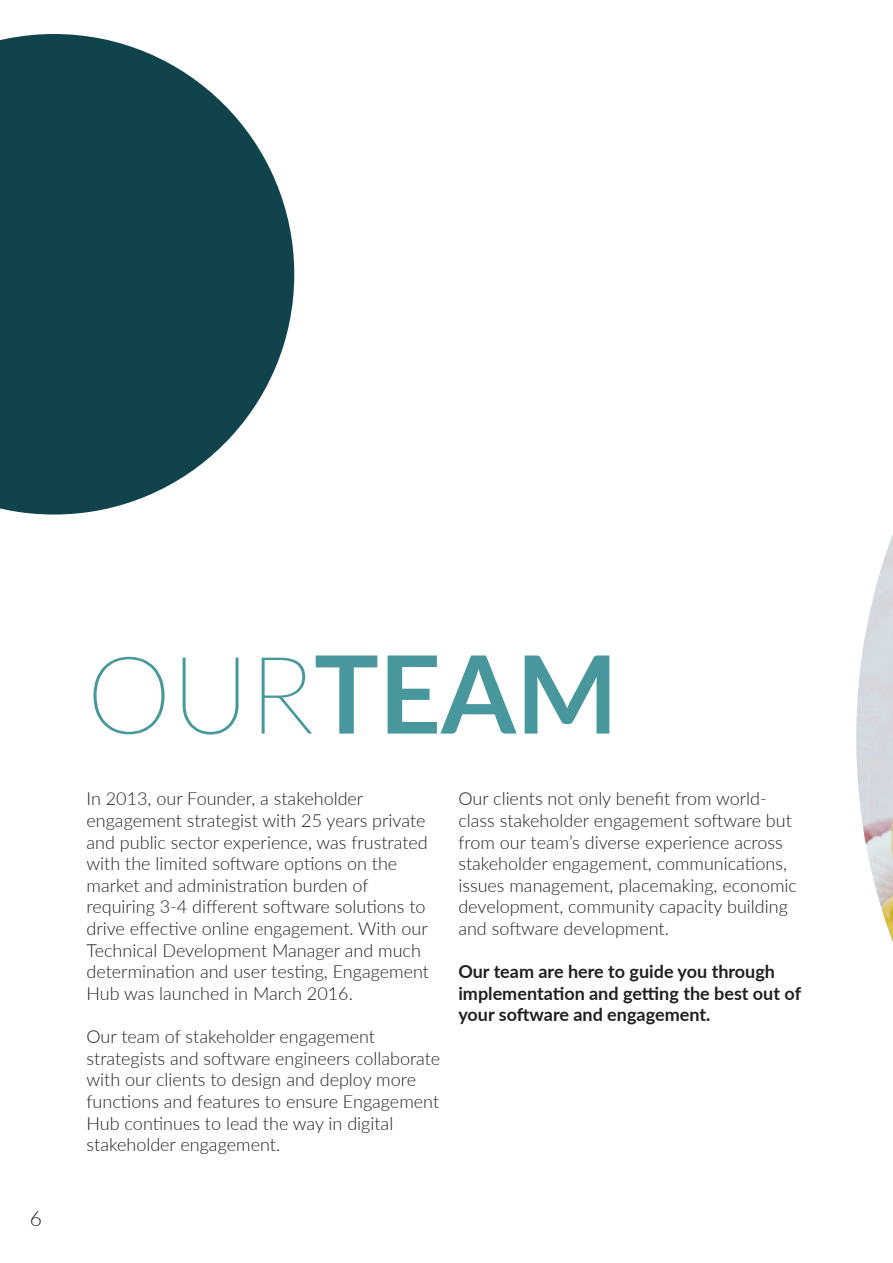
<style>
.page{position:relative;width:893px;height:1263px;background:#fff}
.page>*{position:absolute;margin:0;border:0;box-sizing:border-box;transform-origin:0 0}
.t1{font:700 108px "Lato";color:#47979c}
.t2{font:300 21px "Lato";color:#231f20}
.t3{font:300 18px/21.6px "Lato";color:#231f20}
.t4{font:700 18px/21.6px "Lato";color:#231f20}
.s1{font-weight:100}
</style>
<div class="page">
<svg style="left:856px;top:534px;width:37px;height:409px"></svg>
<svg style="left:0;top:34px;width:294px;height:480px;fill:#10434b"></svg>
<p class="t2" style="left:30px;top:1204px;width:14px">6</p>
<h1 class="t1" style="left:87px;top:615px;width:533px"><span class="s1">OUR</span>TEAM</h1>
<p class="t3" style="left:87px;top:787px;width:344px">In 2013, our Founder, a stakeholder engagement strategist with 25 years private and public sector experience, was frustrated with the limited software options on the market and administration burden of requiring 3-4 different software solutions to drive effective online engagement. With our Technical Development Manager and much determination and user testing, Engagement Hub was launched in March 2016.</p>
<p class="t3" style="left:87px;top:1025px;width:355px">Our team of stakeholder engagement strategists and software engineers collaborate with our clients to design and deploy more functions and features to ensure Engagement Hub continues to lead the way in digital stakeholder engagement.</p>
<p class="t3" style="left:458px;top:787px;width:340px">Our clients not only benefit from world&shy;class stakeholder engagement software but from our team’s diverse experience across stakeholder engagement, communications, issues management, placemaking, economic development, community capacity building and software development.</p>
<p class="t4" style="left:458px;top:960px;width:344px">Our team are here to guide you through implementation and getting the best out of your software and engagement.</p>
</div>
